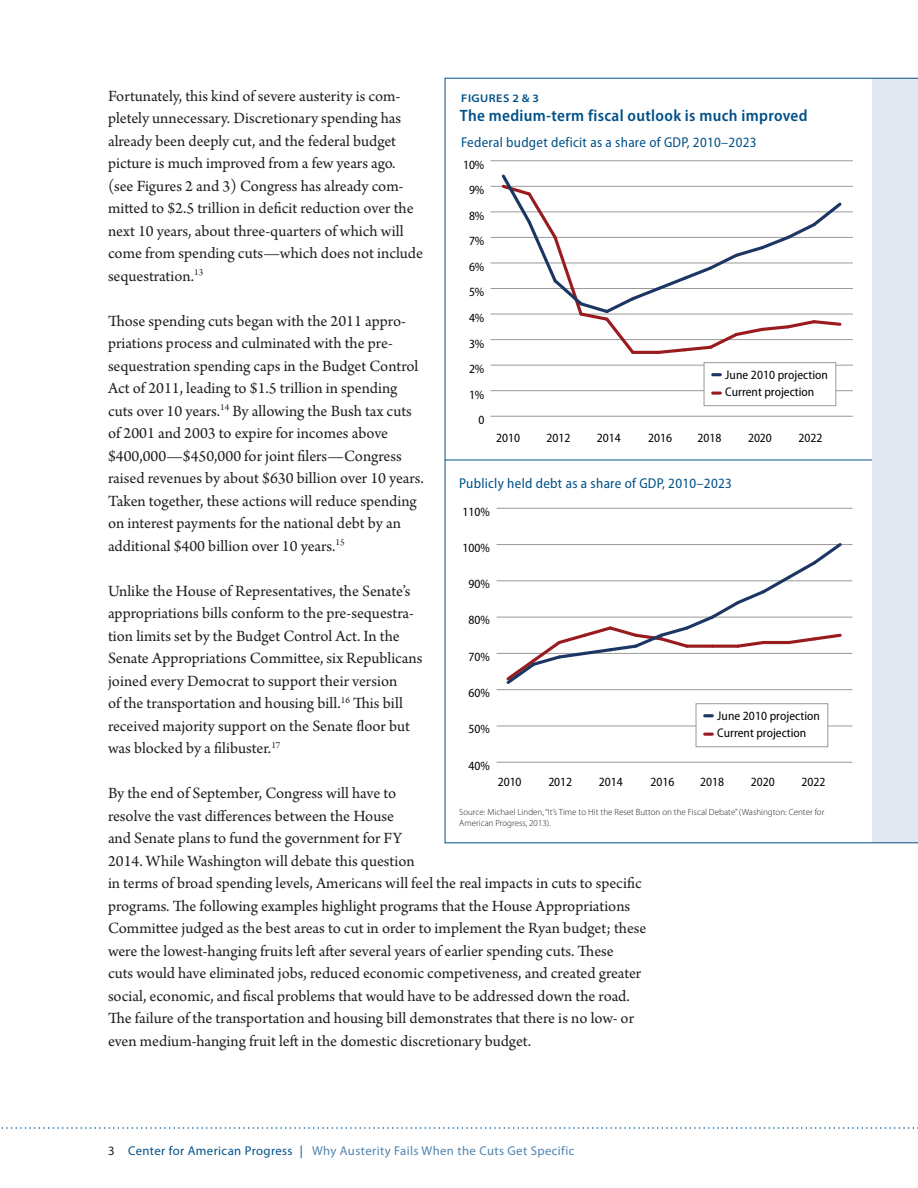
<style>
.page{position:relative;width:918px;height:1188px;background:#fff}
.page>*{position:absolute;margin:0;border:0;box-sizing:border-box;transform-origin:0 0}
.Body{font:16.5px/22.5px "Arno Pro";color:#231f20}
.Graphic_Title{font:600 semi-condensed 16.5px "Myriad Pro";letter-spacing:.02em;color:#005187}
.Graphic_Subtitle{font:semi-condensed 14.25px "Myriad Pro";letter-spacing:.02em;color:#005187}
.t1{font:12.75px "Myriad Pro";letter-spacing:.03em;color:#5083af}
.t2{font:semi-condensed 12.6px/17.2px "Myriad Pro";color:#000}
.Figure_Kicker{font:600 semi-expanded 11.25px "Myriad Pro";letter-spacing:.04em;color:#005187}
.Source{font:300 9px/10.8px "Myriad Pro";color:#231f20}
.s1{color:#231f20}
.s2{color:#005187}
</style>
<div class="page">
<svg style="left:1px;top:1127px;width:917px;height:2px"></svg>
<svg style="left:445px;top:78px;width:473px;height:765px"></svg>
<hr style="left:490px;top:416px;width:363px;height:1px;background:#999">
<hr style="left:490px;top:390px;width:363px;height:1px;background:#999">
<hr style="left:490px;top:365px;width:363px;height:1px;background:#999">
<hr style="left:490px;top:339px;width:363px;height:1px;background:#999">
<hr style="left:490px;top:314px;width:363px;height:1px;background:#999">
<hr style="left:490px;top:288px;width:363px;height:1px;background:#999">
<hr style="left:490px;top:263px;width:363px;height:1px;background:#999">
<hr style="left:490px;top:237px;width:363px;height:1px;background:#999">
<hr style="left:490px;top:211px;width:363px;height:1px;background:#999">
<hr style="left:490px;top:186px;width:363px;height:1px;background:#999">
<hr style="left:490px;top:160px;width:363px;height:1px;background:#999">
<svg style="left:499px;top:172px;width:345px;height:185px"></svg>
<div style="left:704px;top:363px;width:132px;height:43px;background:#fff"></div>
<div style="left:704px;top:362px;width:132px;height:44px;border:1px solid #999"></div>
<svg style="left:713px;top:373px;width:7px;height:3px"></svg>
<svg style="left:713px;top:392px;width:7px;height:3px"></svg>
<hr style="left:497px;top:762px;width:355px;height:1px;background:#999">
<hr style="left:497px;top:726px;width:355px;height:1px;background:#999">
<hr style="left:497px;top:689px;width:355px;height:1px;background:#999">
<hr style="left:497px;top:653px;width:355px;height:1px;background:#999">
<hr style="left:497px;top:617px;width:355px;height:1px;background:#999">
<hr style="left:497px;top:580px;width:355px;height:1px;background:#999">
<hr style="left:497px;top:544px;width:355px;height:1px;background:#999">
<hr style="left:497px;top:508px;width:355px;height:1px;background:#999">
<svg style="left:504px;top:540px;width:341px;height:147px"></svg>
<div style="left:696px;top:704px;width:132px;height:43px;background:#fff"></div>
<div style="left:696px;top:703px;width:132px;height:44px;border:1px solid #999"></div>
<svg style="left:705px;top:714px;width:7px;height:3px"></svg>
<svg style="left:705px;top:733px;width:7px;height:3px"></svg>
<hr style="left:445px;top:460px;width:427px;height:1px;background:#005187">
<p class="Body" style="left:108px;top:85px;width:317px">Fortunately, this kind of severe austerity is com&shy;pletely unnecessary. Discretionary spending has already been deeply cut, and the federal budget picture is much improved from a few years ago. (see Figures 2 and 3) Congress has already com&shy;mitted to $2.5 trillion in deficit reduction over the next 10 years, about three-quarters of which will come from spending cuts—which does not include sequestration.<sup>13</sup></p>
<p class="Body" style="left:108px;top:310px;width:317px">Those spending cuts began with the 2011 appro&shy;priations process and culminated with the pre&shy;sequestration spending caps in the Budget Control Act of 2011, leading to $1.5 trillion in spending cuts over 10 years.<sup>14</sup> By allowing the Bush tax cuts of 2001 and 2003 to expire for incomes above $400,000—$450,000 for joint filers—Congress raised revenues by about $630 billion over 10 years.<br>Taken together, these actions will reduce spending on interest payments for the national debt by an additional $400 billion over 10 years.<sup>15</sup></p>
<p class="Body" style="left:108px;top:580px;width:316px">Unlike the House of Representatives, the Senate’s appropriations bills conform to the pre-sequestra&shy;tion limits set by the Budget Control Act. In the Senate Appropriations Committee, six Republicans joined every Democrat to support their version<br>of the transportation and housing bill.<sup>16</sup> This bill received majority support on the Senate floor but was blocked by a filibuster.<sup>17</sup></p>
<p class="Body" style="left:108px;top:783px;width:540px">By the end of September, Congress will have to<br>resolve the vast differences between the House<br>and Senate plans to fund the government for FY<br>2014. While Washington will debate this question<br>in terms of broad spending levels, Americans will feel the real impacts in cuts to specific programs. The following examples highlight programs that the House Appropriations Committee judged as the best areas to cut in order to implement the Ryan budget; these were the lowest-hanging fruits left after several years of earlier spending cuts. These<br>cuts would have eliminated jobs, reduced economic competiveness, and created greater social, economic, and fiscal problems that would have to be addressed down the road.<br>The failure of the transportation and housing bill demonstrates that there is no low- or even medium-hanging fruit left in the domestic discretionary budget.</p>
<p class="Figure_Kicker" style="left:461px;top:92px;width:79px">FIGURES 2 &amp; 3</p>
<p class="Graphic_Title" style="left:460px;top:107px;width:349px">The medium-term fiscal outlook is much improved</p>
<p class="Graphic_Subtitle" style="left:461px;top:135px;width:297px">Federal budget deficit as a share of GDP, 2010–2023</p>
<p class="t2" style="left:463px;top:156px;width:23px">10%</p>
<p class="t2" style="left:469px;top:182px;width:17px">9%</p>
<p class="t2" style="left:469px;top:207px;width:17px">8%</p>
<p class="t2" style="left:469px;top:233px;width:17px">7%</p>
<p class="t2" style="left:469px;top:258px;width:17px">6%</p>
<p class="t2" style="left:469px;top:284px;width:17px">5%</p>
<p class="t2" style="left:469px;top:309px;width:17px">4%</p>
<p class="t2" style="left:469px;top:335px;width:17px">3%</p>
<p class="t2" style="left:469px;top:361px;width:17px">2%</p>
<p class="t2" style="left:725px;top:366px;width:104px">June 2010 projection<br>Current projection</p>
<p class="t2" style="left:469px;top:386px;width:17px">1%</p>
<p class="t2" style="left:478px;top:412px;width:7px">0</p>
<p class="t2" style="left:496px;top:429px;width:25px">2010</p>
<p class="t2" style="left:547px;top:429px;width:25px">2012</p>
<p class="t2" style="left:597px;top:429px;width:25px">2014</p>
<p class="t2" style="left:648px;top:429px;width:25px">2016</p>
<p class="t2" style="left:698px;top:429px;width:25px">2018</p>
<p class="t2" style="left:748px;top:429px;width:25px">2020</p>
<p class="t2" style="left:798px;top:429px;width:25px">2022</p>
<p class="Graphic_Subtitle" style="left:459px;top:475px;width:274px">Publicly held debt as a share of GDP, 2010–2023</p>
<p class="t2" style="left:463px;top:503px;width:29px">110%</p>
<p class="t2" style="left:463px;top:539px;width:29px">100%</p>
<p class="t2" style="left:468px;top:576px;width:23px">90%</p>
<p class="t2" style="left:468px;top:612px;width:23px">80%</p>
<p class="t2" style="left:468px;top:648px;width:23px">70%</p>
<p class="t2" style="left:468px;top:684px;width:23px">60%</p>
<p class="t2" style="left:717px;top:707px;width:104px">June 2010 projection<br>Current projection</p>
<p class="t2" style="left:468px;top:721px;width:23px">50%</p>
<p class="t2" style="left:468px;top:757px;width:23px">40%</p>
<p class="t2" style="left:498px;top:773px;width:25px">2010</p>
<p class="t2" style="left:548px;top:773px;width:25px">2012</p>
<p class="t2" style="left:599px;top:773px;width:25px">2014</p>
<p class="t2" style="left:651px;top:773px;width:25px">2016</p>
<p class="t2" style="left:700px;top:773px;width:25px">2018</p>
<p class="t2" style="left:751px;top:773px;width:25px">2020</p>
<p class="t2" style="left:802px;top:773px;width:25px">2022</p>
<p class="Source" style="left:459px;top:806px;width:367px">Source: Michael Linden, “It’s Time to Hit the Reset Button on the Fiscal Debate” (Washington: Center for<br>American Progress, 2013).</p>
<p class="t1" style="left:108px;top:1143px;width:468px"><span class="s1">3</span> <span class="s2">Center for American Progress |</span> Why Austerity Fails When the Cuts Get Specific</p>
</div>
